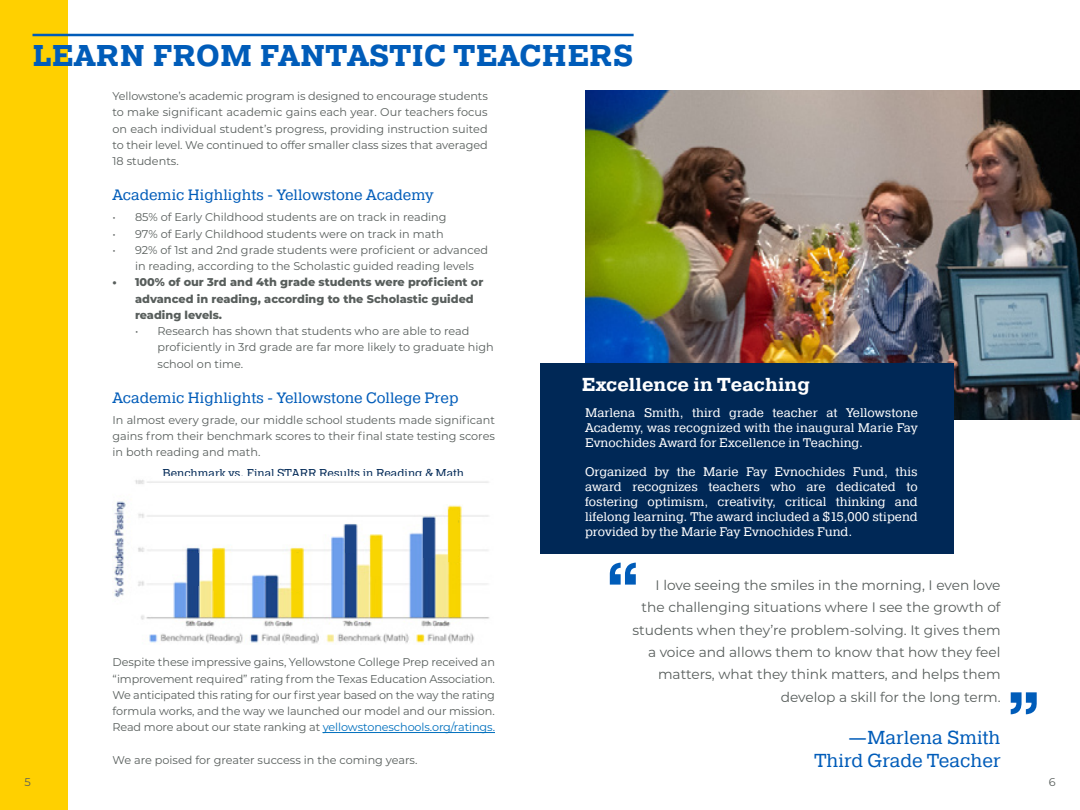
<style>
.page{position:relative;width:1080px;height:810px;background:#fff}
.page>*{position:absolute;margin:0;border:0;box-sizing:border-box;transform-origin:0 0}
.t1{font:700 65.62px "Pragmatica Slab";color:#005cb9}
.t2{font:700 30px "Pragmatica Slab";letter-spacing:.015em;color:#005cb9}
.t3{font:18.75px/22.5px "Pragmatica Slab";color:#005cb9;text-align:right}
.t4{font:700 18.75px "Pragmatica Slab";color:#fff}
.t5{font:15px "Pragmatica Slab";color:#005cb9}
.t6{font:13.75px/22.4px "Montserrat";color:#585e5c;text-align:right}
.t7{font:12.5px/15px "Pragmatica Slab";color:#fff;text-align:justify}
.t8{font:11.38px "Pragmatica Slab";color:#002856}
.t9{font:11.25px/16.2px "Montserrat";color:#585e5c;text-align:justify}
.t10{font:800 11.25px/16.2px "Montserrat";color:#585e5c}
.s1{color:#0070be}
</style>
<div class="page">
<div style="left:0;top:0;width:68px;height:810px;background:#ffd000"></div>
<hr style="left:323px;top:732px;width:172px;height:1px;background:#0070be">
<img style="left:586px;top:90px;width:494px;height:329px">
<div style="left:540px;top:363px;width:413px;height:191px;background:#002856"></div>
<hr style="left:32px;top:34px;width:602px;height:2px;background:#005cb9">
<img style="left:112px;top:480px;width:378px;height:164px">
<div style="left:213px;top:554px;width:10px;height:37px;background:#f8d501"></div>
<div style="left:292px;top:552px;width:10px;height:38px;background:#f8d501"></div>
<div style="left:371px;top:539px;width:10px;height:38px;background:#f8d501"></div>
<div style="left:448px;top:509px;width:10px;height:53px;background:#f8d501;border:1px solid #f8d501"></div>
<div style="left:345px;top:526px;width:11px;height:26px;background:#1c4587"></div>
<div style="left:188px;top:554px;width:10px;height:32px;background:#1c4587"></div>
<div style="left:423px;top:520px;width:11px;height:38px;background:#1c4587"></div>
<h2 class="t2" style="left:33px;top:38px;width:602px">LEARN FROM FANTASTIC TEACHERS</h2>
<p class="t9" style="left:112px;top:88px;width:377px">Yellowstone’s academic program is designed to encourage students to make significant academic gains each year. Our teachers focus on each individual student’s progress, providing instruction suited to their level. We continued to offer smaller class sizes that averaged 18 students.</p>
<h3 class="t5" style="left:112px;top:186px;width:323px">Academic Highlights - Yellowstone Academy</h3>
<p class="t9" style="left:112px;top:209px;width:336px">• 85% of Early Childhood students are on track in reading</p>
<p class="t9" style="left:112px;top:225px;width:333px">• 97% of Early Childhood students were on track in math</p>
<p class="t9" style="left:135px;top:241px;width:355px;text-indent:-22px">• 92% of 1st and 2nd grade students were proficient or advanced in reading, according to the Scholastic guided reading levels</p>
<p class="t10" style="left:135px;top:274px;width:350px;text-indent:-22px">• 100% of our 3rd and 4th grade students were proficient or advanced in reading, according to the Scholastic guided reading levels.</p>
<p class="t9" style="left:158px;top:323px;width:338px;text-align:left;text-indent:-22px">• Research has shown that students who are able to read proficiently in 3rd grade are far more likely to graduate high school on time.</p>
<h3 class="t5" style="left:112px;top:389px;width:348px">Academic Highlights - Yellowstone College Prep</h3>
<p class="t9" style="left:112px;top:411px;width:384px">In almost every grade, our middle school students made significant gains from their benchmark scores to their final state testing scores in both reading and math.</p>
<p class="t8" style="left:163px;top:466px;width:303px">Benchmark vs. Final STARR Results in Reading &amp; Math</p>
<p class="t9" style="left:112px;top:654px;width:384px">Despite these impressive gains, Yellowstone College Prep received an “improvement required” rating from the Texas Education Association.<br>We anticipated this rating for our first year based on the way the rating formula works, and the way we launched our model and our mission.<br>Read more about our state ranking at <span class="s1">yellowstoneschools.org/ratings.</span></p>
<p class="t9" style="left:112px;top:751px;width:307px">We are poised for greater success in the coming years.</p>
<h3 class="t4" style="left:582px;top:374px;width:230px">Excellence in Teaching</h3>
<p class="t7" style="left:585px;top:406px;width:334px">Marlena Smith, third grade teacher at Yellowstone Academy, was recognized with the inaugural Marie Fay Evnochides Award for Excellence in Teaching.</p>
<p class="t7" style="left:585px;top:465px;width:334px">Organized by the Marie Fay Evnochides Fund, this award recognizes teachers who are dedicated to fostering optimism, creativity, critical thinking and lifelong learning. The award included a $15,000 stipend provided by the Marie Fay Evnochides Fund.</p>
<h1 class="t1" style="left:604px;top:549px;width:38px">“</h1>
<p class="t6" style="left:633px;top:573px;width:370px">I love seeing the smiles in the morning, I even love the challenging situations where I see the growth of students when they’re problem-solving. It gives them a voice and allows them to know that how they feel matters, what they think matters, and helps them develop a skill for the long term.</p>
<h3 class="t3" style="left:814px;top:727px;width:188px">—Marlena Smith<br>Third Grade Teacher</h3>
<h1 class="t1" style="left:1005px;top:678px;width:38px">”</h1>
<p class="t9" style="left:25px;top:773px;width:8px">5</p>
<p class="t9" style="left:1049px;top:773px;width:8px">6</p>
</div>
